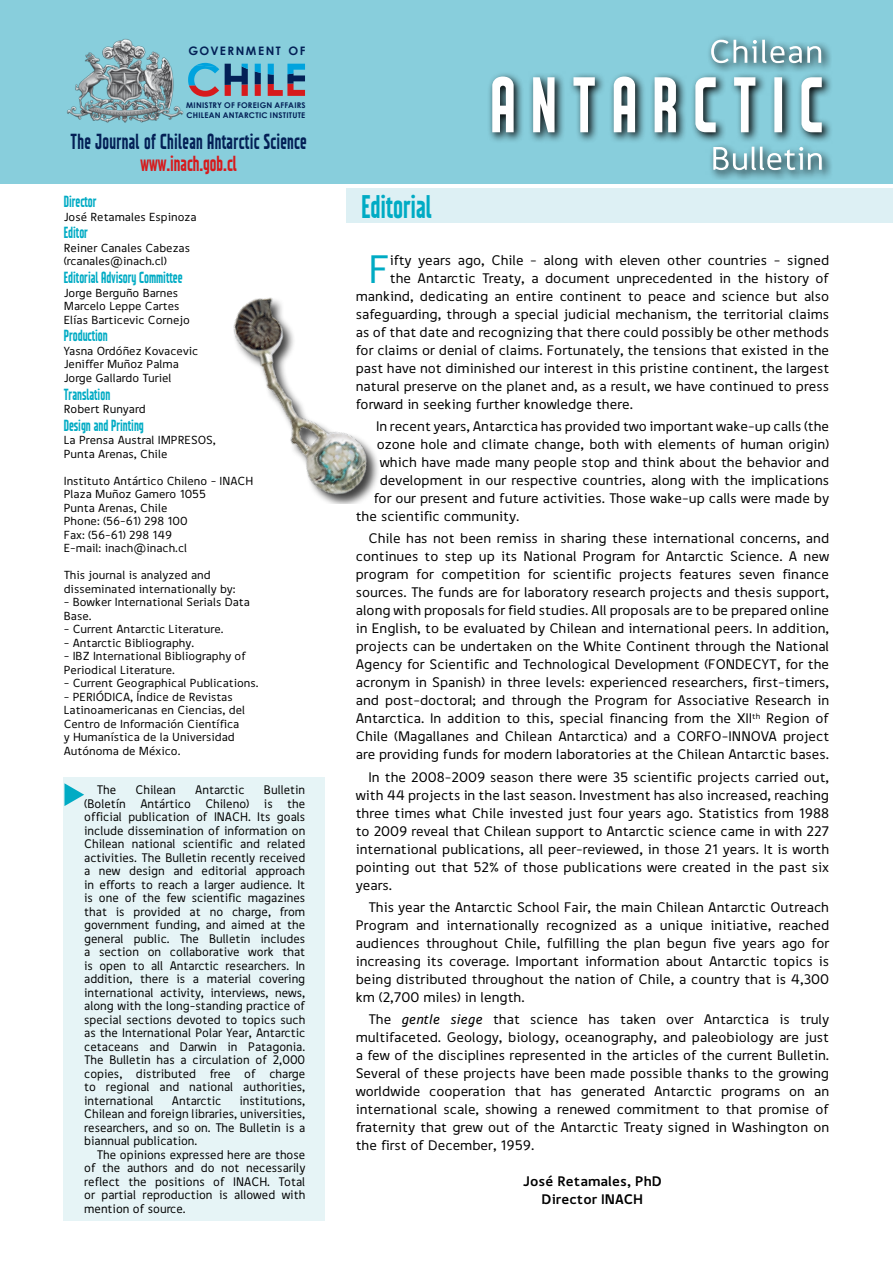
<style>
.page{position:relative;width:893px;height:1263px;background:#fff}
.page>*{position:absolute;margin:0;border:0;box-sizing:border-box;transform-origin:0 0}
.t1{font:40.65px "Digna";color:#00abc4}
.t2{font:31.5px "TCL355";color:#00abc4}
.t3{font:21px "TCL355";letter-spacing:.015em;color:#032056}
.t4{font:21px "TCL355";color:#d71a1c}
.t5{font:15.45px "TCL355";color:#00abc4}
.t6{font:14.25px/18px "Digna";color:#000;text-align:justify}
.t7{font:700 14.25px/18px "Digna";color:#000;text-align:center}
.t8{font:12.75px/13.5px "Digna";color:#000;text-align:justify;scale:.95 1}
.t9{font:12px/13.5px "Digna";color:#000}
.t10{font:700 11.7px "Century Gothic";letter-spacing:.12em;color:#032056}
.t11{font:700 7.8px/9.4px "Century Gothic";letter-spacing:.03em;color:#032056}
.s1{font-style:italic}
</style>
<div class="page">
<div style="left:64px;top:777px;width:261px;height:443px;background:#e6f4f6"></div>
<div style="left:346px;top:188px;width:547px;height:35px;background:#ddf0f4"></div>
<div style="left:0;top:0;width:893px;height:184px;background:#88cedc"></div>
<svg style="left:489px;top:36px;width:342px;height:144px"></svg>
<svg style="left:711px;top:40px;width:110px;height:23px;background:#93bbc3"></svg>
<svg style="left:713px;top:147px;width:109px;height:23px;background:#96bbc3"></svg>
<svg style="left:492px;top:77px;width:330px;height:55px"></svg>
<img style="left:233px;top:297px;width:145px;height:207px">
<svg style="left:64px;top:783px;width:20px;height:23px"></svg>
<svg style="left:188px;top:63px;width:31px;height:34px"></svg>
<svg style="left:255px;top:64px;width:6px;height:32px"></svg>
<svg style="left:268px;top:64px;width:37px;height:32px"></svg>
<svg style="left:225px;top:64px;width:23px;height:32px"></svg>
<img style="left:67px;top:39px;width:117px;height:84px">
<p class="t10" style="left:188px;top:42px;width:118px">GOVERNMENT OF</p>
<p class="t11" style="left:186px;top:101px;width:121px">MINISTRY OF FOREIGN AFFAIRS<br>CHILEAN ANTARCTIC INSTITUTE</p>
<h3 class="t3" style="left:70px;top:129px;width:238px">The Journal of Chilean Antarctic Science</h3>
<h3 class="t4" style="left:140px;top:151px;width:98px">www.inach.gob.cl</h3>
<p class="t5" style="left:64px;top:193px;width:34px">Director</p>
<p class="t9" style="left:64px;top:210px;width:134px">José Retamales Espinoza</p>
<p class="t5" style="left:64px;top:224px;width:26px">Editor</p>
<p class="t9" style="left:64px;top:241px;width:128px">Reiner Canales Cabezas (rcanales@inach.cl)</p>
<p class="t5" style="left:64px;top:269px;width:120px">Editorial Advisory Committee</p>
<p class="t9" style="left:64px;top:286px;width:128px">Jorge Berguño Barnes<br>Marcelo Leppe Cartes<br>Elías Barticevic Cornejo</p>
<p class="t5" style="left:64px;top:327px;width:46px">Production</p>
<p class="t9" style="left:64px;top:344px;width:136px">Yasna Ordóñez Kovacevic<br>Jeniffer Muñoz Palma<br>Jorge Gallardo Turiel</p>
<p class="t5" style="left:64px;top:385px;width:48px">Translation</p>
<p class="t9" style="left:64px;top:402px;width:83px">Robert Runyard</p>
<p class="t5" style="left:64px;top:416px;width:82px">Design and Printing</p>
<p class="t9" style="left:64px;top:433px;width:154px">La Prensa Austral IMPRESOS,<br>Punta Arenas, Chile</p>
<p class="t9" style="left:64px;top:474px;width:191px">Instituto Antártico Chileno - INACH<br>Plaza Muñoz Gamero 1055<br>Punta Arenas, Chile<br>Phone: (56-61) 298 100<br>Fax: (56-61) 298 149<br>E-mail: inach@inach.cl</p>
<p class="t9" style="left:64px;top:568px;width:173px">This journal is analyzed and disseminated internationally by:</p>
<p class="t9" style="left:64px;top:595px;width:188px">- Bowker International Serials Data<br>Base.</p>
<p class="t9" style="left:64px;top:622px;width:161px">- Current Antarctic Literature.</p>
<p class="t9" style="left:64px;top:636px;width:132px">- Antarctic Bibliography.</p>
<p class="t9" style="left:64px;top:649px;width:184px">- IBZ International Bibliography of<br>Periodical Literature.</p>
<p class="t9" style="left:64px;top:676px;width:196px">- Current Geographical Publications.</p>
<p class="t9" style="left:64px;top:690px;width:183px">- PERIÓDICA, Índice de Revistas<br>Latinoamericanas en Ciencias, del<br>Centro de Información Científica y Humanística de la Universidad<br>Autónoma de México.</p>
<p class="t8" style="left:84px;top:783px;width:234px;text-indent:180px">Bulletin (Boletín Antártico Chileno) is the official publication of INACH. Its goals include dissemination of information on Chilean national scientific and related activities. The Bulletin recently received a new design and editorial approach in efforts to reach a larger audience. It is one of the few scientific magazines that is provided at no charge, from government funding, and aimed at the general public. The Bulletin includes a section on collaborative work that is open to all Antarctic researchers. In addition, there is a material covering international activity, interviews, news, along with the long-standing practice of special sections devoted to topics such as the International Polar Year, Antarctic cetaceans and Darwin in Patagonia.<br>The Bulletin has a circulation of 2,000 copies, distributed free of charge to regional and national authorities, international</p>
<p class="t8" style="left:97px;top:783px;width:22px">The</p>
<p class="t8" style="left:136px;top:783px;width:44px">Chilean</p>
<p class="t8" style="left:195px;top:783px;width:53px">Antarctic</p>
<p class="t8" style="left:84px;top:1093px;width:234px;text-indent:155px">institutions, Chilean and foreign libraries, universities, researchers, and so on. The Bulletin is a biannual publication.</p>
<p class="t8" style="left:84px;top:1147px;width:234px;text-indent:13px">The opinions expressed here are those of the authors and do not necessarily reflect the positions of INACH. Total or partial reproduction is allowed with mention of source.</p>
<p class="t8" style="left:172px;top:1093px;width:53px">Antarctic</p>
<h2 class="t2" style="left:361px;top:189px;width:72px">Editorial</h2>
<h1 class="t1" style="left:369px;top:244px;width:23px">F</h1>
<p class="t6" style="left:390px;top:251px;width:441px">ifty years ago, Chile - along with eleven other countries – signed</p>
<p class="t6" style="left:390px;top:269px;width:441px">the Antarctic Treaty, a document unprecedented in the history of</p>
<p class="t6" style="left:356px;top:287px;width:475px">mankind, dedicating an entire continent to peace and science but also</p>
<p class="t6" style="left:356px;top:305px;width:475px">safeguarding, through a special judicial mechanism, the territorial claims</p>
<p class="t6" style="left:356px;top:323px;width:475px">as of that date and recognizing that there could possibly be other methods</p>
<p class="t6" style="left:356px;top:341px;width:475px">for claims or denial of claims. Fortunately, the tensions that existed in the</p>
<p class="t6" style="left:356px;top:359px;width:475px">past have not diminished our interest in this pristine continent, the largest</p>
<p class="t6" style="left:356px;top:377px;width:475px">natural preserve on the planet and, as a result, we have continued to press</p>
<p class="t6" style="left:356px;top:395px;width:279px">forward in seeking further knowledge there.</p>
<p class="t6" style="left:376px;top:417px;width:455px">In recent years, Antarctica has provided two important wake-up calls (the</p>
<p class="t6" style="left:377px;top:435px;width:454px">ozone hole and climate change, both with elements of human origin)</p>
<p class="t6" style="left:380px;top:453px;width:451px">which have made many people stop and think about the behavior and</p>
<p class="t6" style="left:380px;top:471px;width:451px">development in our respective countries, along with the implications</p>
<p class="t6" style="left:374px;top:489px;width:457px">for our present and future activities. Those wake-up calls were made by</p>
<p class="t6" style="left:356px;top:507px;width:165px">the scientific community.</p>
<p class="t6" style="left:356px;top:529px;width:475px;text-indent:13px">Chile has not been remiss in sharing these international concerns, and continues to step up its National Program for Antarctic Science. A new program for competition for scientific projects features seven finance sources. The funds are for laboratory research projects and thesis support, along with proposals for field studies. All proposals are to be prepared online in English, to be evaluated by Chilean and international peers. In addition, projects can be undertaken on the White Continent through the National Agency for Scientific and Technological Development (FONDECYT, for the acronym in Spanish) in three levels: experienced researchers, first-timers, and post-doctoral; and through the Program for Associative Research in Antarctica. In addition to this, special financing from the XII<sup>th</sup> Region of Chile (Magallanes and Chilean Antarctica) and a CORFO-INNOVA project are providing funds for modern laboratories at the Chilean Antarctic bases.</p>
<p class="t6" style="left:356px;top:767px;width:475px;text-indent:13px">In the 2008-2009 season there were 35 scientific projects carried out, with 44 projects in the last season. Investment has also increased, reaching three times what Chile invested just four years ago. Statistics from 1988 to 2009 reveal that Chilean support to Antarctic science came in with 227 international publications, all peer-reviewed, in those 21 years. It is worth pointing out that 52% of those publications were created in the past six years.</p>
<p class="t6" style="left:356px;top:898px;width:475px;text-indent:13px">This year the Antarctic School Fair, the main Chilean Antarctic Outreach Program and internationally recognized as a unique initiative, reached audiences throughout Chile, fulfilling the plan begun five years ago for increasing its coverage. Important information about Antarctic topics is being distributed throughout the nation of Chile, a country that is 4,300 km (2,700 miles) in length.</p>
<p class="t6" style="left:356px;top:1010px;width:475px;text-indent:13px">The <span class="s1">gentle siege</span> that science has taken over Antarctica is truly multifaceted. Geology, biology, oceanography, and paleobiology are just a few of the disciplines represented in the articles of the current Bulletin.<br>Several of these projects have been made possible thanks to the growing worldwide cooperation that has generated Antarctic programs on an international scale, showing a renewed commitment to that promise of fraternity that grew out of the Antarctic Treaty signed in Washington on the first of December, 1959.</p>
<p class="t7" style="left:523px;top:1172px;width:140px">José Retamales, PhD<br>Director INACH</p>
</div>
